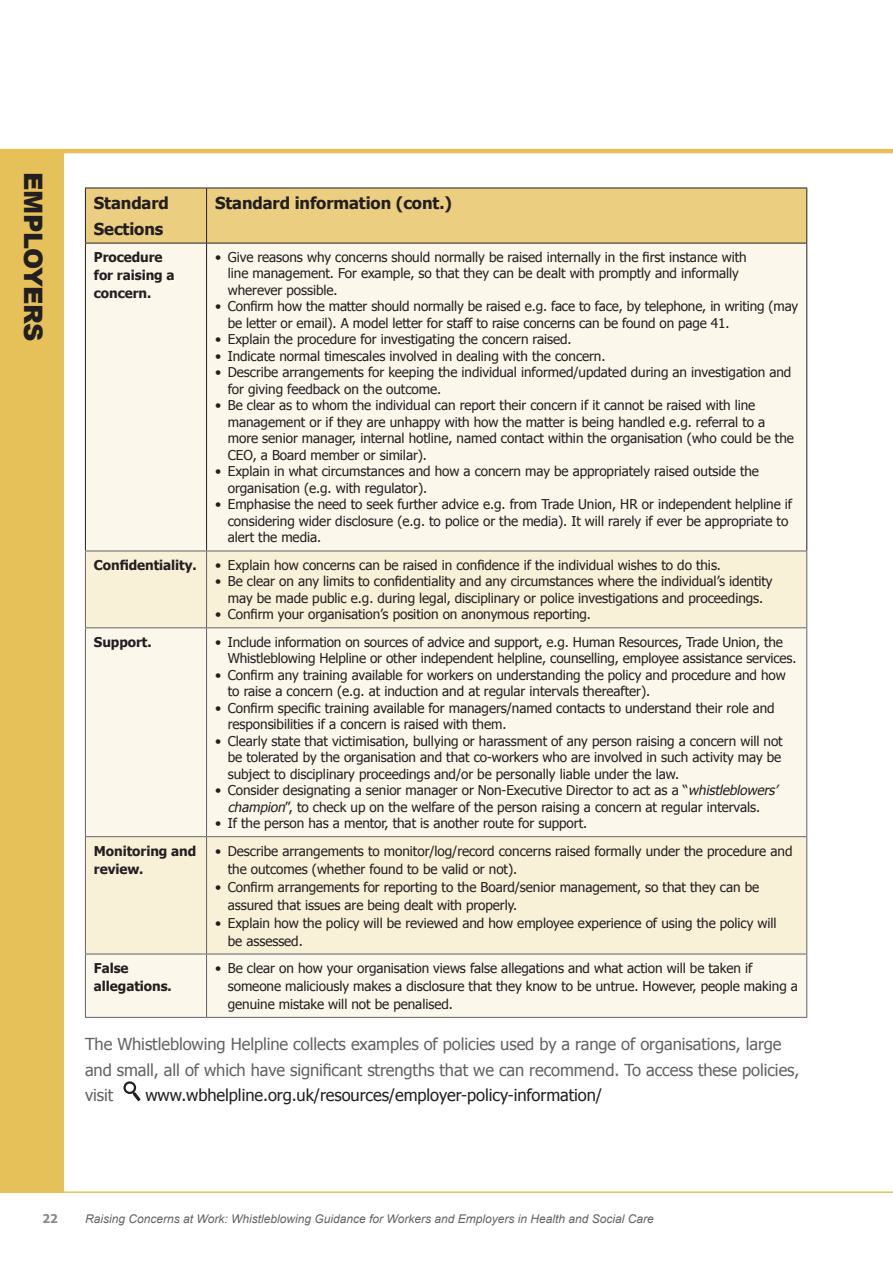
<style>
.page{position:relative;width:893px;height:1263px;background:#fff}
.page>*{position:absolute;margin:0;border:0;box-sizing:border-box;transform-origin:0 0}
.Tab_Left{font:900 25.5px "Arial";letter-spacing:-.02em;color:#231f20}
.Body_text{font:16.5px/25.5px "Tahoma";letter-spacing:-.005em;color:#636366}
.Body_text-2{font:16.5px "Tahoma";letter-spacing:-.005em;color:#231f20}
.Body_text-3{font:700 16.5px/25.5px "Tahoma";letter-spacing:-.005em;color:#231f20}
.t1{font:13.5px/16.5px "Tahoma";letter-spacing:-.005em;color:#231f20}
.Table_text{font:700 13.5px/18px "Tahoma";letter-spacing:-.005em;color:#231f20}
.t2{font:italic 12px "Arial";color:#636366}
.t3{font:700 12px "Tahoma";color:#87898c}
.s1{font-style:italic}
</style>
<div class="page">
<div style="left:86px;top:189px;width:720px;height:54px;background:#ecce81"></div>
<div style="left:86px;top:244px;width:720px;height:773px;background:#fcf7eb"></div>
<svg style="left:86px;top:552px;width:720px;height:402px;background:#faf3e1"></svg>
<hr style="left:85px;top:243px;width:1px;height:308px;background:#231f20">
<hr style="left:206px;top:243px;width:1px;height:308px;background:#231f20">
<hr style="left:806px;top:243px;width:1px;height:308px;background:#231f20">
<hr style="left:85px;top:551px;width:122px;height:1px;background:#636366">
<hr style="left:85px;top:551px;width:1px;height:76px;background:#636366">
<hr style="left:207px;top:551px;width:600px;height:1px;background:#636366">
<hr style="left:206px;top:551px;width:1px;height:76px;background:#636366">
<hr style="left:806px;top:551px;width:1px;height:76px;background:#636366">
<hr style="left:85px;top:627px;width:122px;height:1px;background:#636366">
<hr style="left:85px;top:628px;width:1px;height:208px;background:#636366">
<hr style="left:207px;top:627px;width:600px;height:1px;background:#636366">
<hr style="left:206px;top:628px;width:1px;height:208px;background:#636366">
<hr style="left:806px;top:628px;width:1px;height:208px;background:#636366">
<hr style="left:85px;top:836px;width:122px;height:1px;background:#636366">
<hr style="left:85px;top:837px;width:1px;height:117px;background:#636366">
<hr style="left:207px;top:836px;width:600px;height:1px;background:#636366">
<hr style="left:206px;top:837px;width:1px;height:117px;background:#636366">
<hr style="left:806px;top:837px;width:1px;height:117px;background:#636366">
<hr style="left:85px;top:954px;width:122px;height:1px;background:#636366">
<hr style="left:85px;top:954px;width:1px;height:63px;background:#636366">
<hr style="left:207px;top:954px;width:600px;height:1px;background:#636366">
<hr style="left:206px;top:954px;width:1px;height:63px;background:#636366">
<hr style="left:806px;top:954px;width:1px;height:63px;background:#636366">
<hr style="left:85px;top:1017px;width:122px;height:1px;background:#636366">
<hr style="left:207px;top:1017px;width:600px;height:1px;background:#636366">
<hr style="left:85px;top:188px;width:122px;height:1px;background:#231f20">
<hr style="left:85px;top:188px;width:1px;height:55px;background:#231f20">
<hr style="left:207px;top:188px;width:600px;height:1px;background:#231f20">
<hr style="left:206px;top:188px;width:1px;height:55px;background:#231f20">
<hr style="left:806px;top:188px;width:1px;height:55px;background:#231f20">
<hr style="left:85px;top:243px;width:122px;height:1px;background:#231f20">
<hr style="left:207px;top:243px;width:600px;height:1px;background:#231f20">
<svg style="left:123px;top:1081px;width:18px;height:20px"></svg>
<div style="left:0;top:151px;width:64px;height:1042px;background:#e6c159"></div>
<hr style="left:0;top:1191px;width:893px;height:2px;background:#e6c159">
<hr style="left:0;top:149px;width:893px;height:4px;background:#e6c159">
<p class="Tab_Left" style="left:52px;top:172px;width:171px;rotate:90deg">EMPLOYERS</p>
<p class="Body_text-3" style="left:94px;top:189px;width:76px">Standard<br>Sections</p>
<p class="Body_text-3" style="left:215px;top:189px;width:238px">Standard information (cont.)</p>
<p class="Table_text" style="left:94px;top:247px;width:82px">Procedure for raising a concern.</p>
<p class="t1" style="left:228px;top:248px;width:520px;text-indent:-13px">• Give reasons why concerns should normally be raised internally in the first instance with line management. For example, so that they can be dealt with promptly and informally wherever possible.</p>
<p class="t1" style="left:228px;top:298px;width:572px;text-indent:-13px">• Confirm how the matter should normally be raised e.g. face to face, by telephone, in writing (may be letter or email). A model letter for staff to raise concerns can be found on page 41.</p>
<p class="t1" style="left:215px;top:331px;width:358px">• Explain the procedure for investigating the concern raised.</p>
<p class="t1" style="left:215px;top:347px;width:392px">• Indicate normal timescales involved in dealing with the concern.</p>
<p class="t1" style="left:228px;top:364px;width:565px;text-indent:-13px">• Describe arrangements for keeping the individual informed/updated during an investigation and for giving feedback on the outcome.</p>
<p class="t1" style="left:228px;top:397px;width:568px;text-indent:-13px">• Be clear as to whom the individual can report their concern if it cannot be raised with line management or if they are unhappy with how the matter is being handled e.g. referral to a more senior manager, internal hotline, named contact within the organisation (who could be the CEO, a Board member or similar).</p>
<p class="t1" style="left:228px;top:463px;width:533px;text-indent:-13px">• Explain in what circumstances and how a concern may be appropriately raised outside the organisation (e.g. with regulator).</p>
<p class="t1" style="left:228px;top:496px;width:566px;text-indent:-13px">• Emphasise the need to seek further advice e.g. from Trade Union, HR or independent helpline if considering wider disclosure (e.g. to police or the media). It will rarely if ever be appropriate to alert the media.</p>
<p class="Table_text" style="left:94px;top:555px;width:104px">Confidentiality.</p>
<p class="t1" style="left:215px;top:556px;width:507px">• Explain how concerns can be raised in confidence if the individual wishes to do this.</p>
<p class="t1" style="left:215px;top:572px;width:559px;text-align:center">• Be clear on any limits to confidentiality and any circumstances where the individual’s identity may be made public e.g. during legal, disciplinary or police investigations and proceedings.</p>
<p class="t1" style="left:215px;top:605px;width:377px">• Confirm your organisation’s position on anonymous reporting.</p>
<p class="Table_text" style="left:94px;top:632px;width:59px">Support.</p>
<p class="t1" style="left:228px;top:633px;width:570px;text-indent:-13px">• Include information on sources of advice and support, e.g. Human Resources, Trade Union, the<br>Whistleblowing Helpline or other independent helpline, counselling, employee assistance services.</p>
<p class="t1" style="left:228px;top:666px;width:559px;text-indent:-13px">• Confirm any training available for workers on understanding the policy and procedure and how to raise a concern (e.g. at induction and at regular intervals thereafter).</p>
<p class="t1" style="left:228px;top:699px;width:548px;text-indent:-13px">• Confirm specific training available for managers/named contacts to understand their role and responsibilities if a concern is raised with them.</p>
<p class="t1" style="left:228px;top:732px;width:556px;text-align:justify;text-indent:-13px">• Clearly state that victimisation, bullying or harassment of any person raising a concern will not be tolerated by the organisation and that co-workers who are involved in such activity may be subject to disciplinary proceedings and/or be personally liable under the law.</p>
<p class="t1" style="left:215px;top:781px;width:567px;text-align:center">• Consider designating a senior manager or Non-Executive Director to act as a “<span class="s1">whistleblowers’ champion</span>”, to check up on the welfare of the person raising a concern at regular intervals.</p>
<p class="t1" style="left:215px;top:814px;width:374px">• If the person has a mentor, that is another route for support.</p>
<p class="Table_text" style="left:94px;top:841px;width:104px">Monitoring and review.</p>
<p class="t1" style="left:228px;top:841px;width:566px;line-height:18px;text-indent:-13px">• Describe arrangements to monitor/log/record concerns raised formally under the procedure and the outcomes (whether found to be valid or not).</p>
<p class="t1" style="left:228px;top:877px;width:533px;line-height:18px;text-indent:-13px">• Confirm arrangements for reporting to the Board/senior management, so that they can be assured that issues are being dealt with properly.</p>
<p class="t1" style="left:228px;top:913px;width:550px;line-height:18px;text-indent:-13px">• Explain how the policy will be reviewed and how employee experience of using the policy will be assessed.</p>
<p class="Table_text" style="left:94px;top:958px;width:79px">False allegations.</p>
<p class="t1" style="left:228px;top:958px;width:572px;line-height:18px;text-indent:-13px">• Be clear on how your organisation views false allegations and what action will be taken if someone maliciously makes a disclosure that they know to be untrue. However, people making a genuine mistake will not be penalised.</p>
<p class="Body_text" style="left:85px;top:1030px;width:716px">The Whistleblowing Helpline collects examples of policies used by a range of organisations, large and small, all of which have significant strengths that we can recommend. To access these policies, visit</p>
<p class="Body_text-2" style="left:145px;top:1084px;width:458px">www.wbhelpline.org.uk/resources/employer-policy-information/</p>
<p class="t3" style="left:43px;top:1210px;width:17px">22</p>
<p class="t2" style="left:85px;top:1211px;width:570px">Raising Concerns at Work: Whistleblowing Guidance for Workers and Employers in Health and Social Care</p>
</div>
